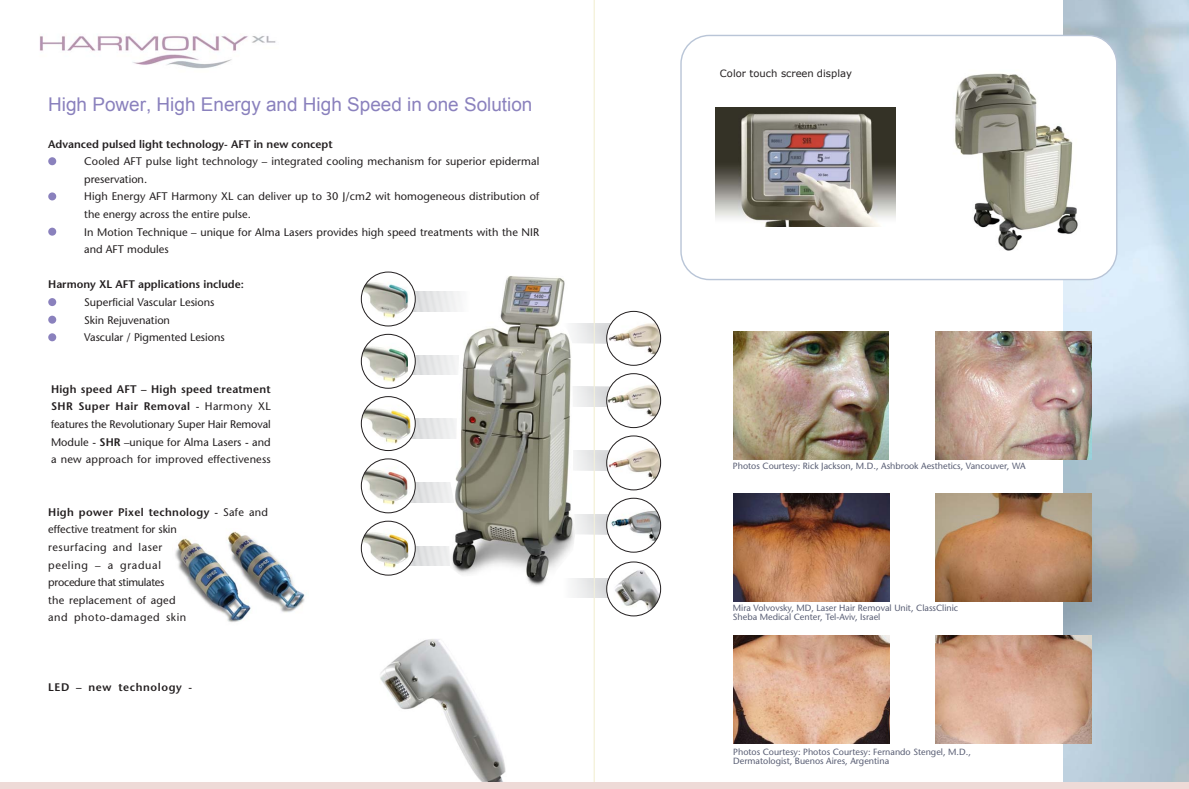
<style>
.page{position:relative;width:1189px;height:789px;background:#fff}
.page>*{position:absolute;margin:0;border:0;box-sizing:border-box;transform-origin:0 0}
.t1{font:18.9px "Arial";color:#8a81bd}
.t2{font:11px/17.6px "Stone Sans";letter-spacing:.005em;color:#231f20}
.t3{font:600 11px "Stone Sans";color:#231f20}
.t4{font:600 11px "Stone Sans";letter-spacing:.055em;color:#231f20}
.t5{font:10px "Verdana";color:#231f20}
.t6{font:9px/9px "Stone Sans";color:#595e74}
.s1{font-weight:600}
</style>
<div class="page">
<svg style="left:48px;top:0;width:546px;height:781px"></svg>
<div style="left:48px;top:157px;width:8px;height:8px;background:#8a81bd;border-radius:50%"></div>
<div style="left:48px;top:192px;width:8px;height:8px;background:#8a81bd;border-radius:50%"></div>
<div style="left:48px;top:228px;width:8px;height:8px;background:#8a81bd;border-radius:50%"></div>
<div style="left:48px;top:298px;width:8px;height:8px;background:#8a81bd;border-radius:50%"></div>
<div style="left:48px;top:316px;width:8px;height:8px;background:#8a81bd;border-radius:50%"></div>
<div style="left:48px;top:333px;width:8px;height:8px;background:#8a81bd;border-radius:50%"></div>
<img style="left:39px;top:19px;width:250px;height:62px">
<img style="left:341px;top:592px;width:209px;height:189px">
<svg style="left:413px;top:291px;width:36px;height:20px"></svg>
<svg style="left:576px;top:323px;width:18px;height:20px"></svg>
<svg style="left:411px;top:355px;width:38px;height:20px"></svg>
<svg style="left:576px;top:387px;width:18px;height:20px"></svg>
<svg style="left:411px;top:419px;width:38px;height:19px"></svg>
<svg style="left:576px;top:450px;width:18px;height:20px"></svg>
<svg style="left:410px;top:482px;width:39px;height:20px"></svg>
<svg style="left:576px;top:514px;width:18px;height:20px"></svg>
<svg style="left:409px;top:546px;width:40px;height:20px"></svg>
<img style="left:361px;top:272px;width:52px;height:54px">
<div style="left:361px;top:272px;width:54px;height:54px;border:1px solid #231f20;border-radius:50%"></div>
<img style="left:449px;top:269px;width:127px;height:319px">
<div style="left:361px;top:334px;width:54px;height:54px;background:#fff;border-radius:50%"></div>
<img style="left:361px;top:335px;width:47px;height:53px">
<div style="left:361px;top:334px;width:54px;height:54px;border:1px solid #231f20;border-radius:50%"></div>
<svg style="left:361px;top:396px;width:54px;height:54px"></svg>
<img style="left:361px;top:397px;width:49px;height:53px">
<div style="left:361px;top:396px;width:54px;height:55px;border:1px solid #231f20;border-radius:50%"></div>
<img style="left:361px;top:459px;width:53px;height:54px;border-radius:50%">
<div style="left:361px;top:459px;width:54px;height:54px;border:1px solid #231f20;border-radius:50%"></div>
<div style="left:361px;top:521px;width:54px;height:54px;background:#fff;border-radius:50%"></div>
<img style="left:361px;top:522px;width:48px;height:53px">
<div style="left:361px;top:521px;width:54px;height:54px;border:1px solid #231f20;border-radius:50%"></div>
<svg style="left:563px;top:578px;width:31px;height:20px"></svg>
<img style="left:594px;top:0;width:595px;height:781px">
<div style="left:0;top:781px;width:1189px;height:8px;background:#eedad7"></div>
<h1 class="t1" style="left:48px;top:94px;width:486px">High Power, High Energy and High Speed in one Solution</h1>
<p class="t3" style="left:48px;top:140px;width:286px">Advanced pulsed light technology- AFT in new concept</p>
<p class="t2" style="left:84px;top:154px;width:457px">Cooled AFT pulse light technology – integrated cooling mechanism for superior epidermal preservation.<br>High Energy AFT Harmony XL can deliver up to 30 J/cm2 wit homogeneous distribution of the energy across the entire pulse.<br>In Motion Technique – unique for Alma Lasers provides high speed treatments with the NIR and AFT modules</p>
<p class="t3" style="left:48px;top:280px;width:197px">Harmony XL AFT applications include:</p>
<p class="t2" style="left:84px;top:295px;width:142px">Superficial Vascular Lesions<br>Skin Rejuvenation<br>Vascular / Pigmented Lesions</p>
<p class="t2" style="left:51px;top:381px;width:221px;text-align:justify"><span class="s1">High speed AFT – High speed treatment SHR Super Hair Removal</span> - Harmony XL features the Revolutionary Super Hair Removal Module - <span class="s1">SHR</span> –unique for Alma Lasers - and a new approach for improved effectiveness</p>
<p class="t2" style="left:48px;top:504px;width:221px"><span class="s1">High power Pixel technology</span> - Safe and effective treatment for skin<br>resurfacing and laser<br>peeling – a gradual<br>procedure that stimulates<br>the replacement of aged<br>and photo-damaged skin</p>
<p class="t4" style="left:48px;top:683px;width:146px">LED – new technology -</p>
<p class="t5" style="left:720px;top:67px;width:133px">Color touch screen display</p>
<p class="t6" style="left:733px;top:462px;width:294px">Photos Courtesy: Rick Jackson, M.D., Ashbrook Aesthetics, Vancouver, WA</p>
<p class="t6" style="left:733px;top:604px;width:227px">Mira Volvovsky, MD, Laser Hair Removal Unit, ClassClinic<br>Sheba Medical Center, Tel-Aviv, Israel</p>
<p class="t6" style="left:733px;top:748px;width:239px">Photos Courtesy: Photos Courtesy: Fernando Stengel, M.D.,<br>Dermatologist, Buenos Aires, Argentina</p>
</div>
